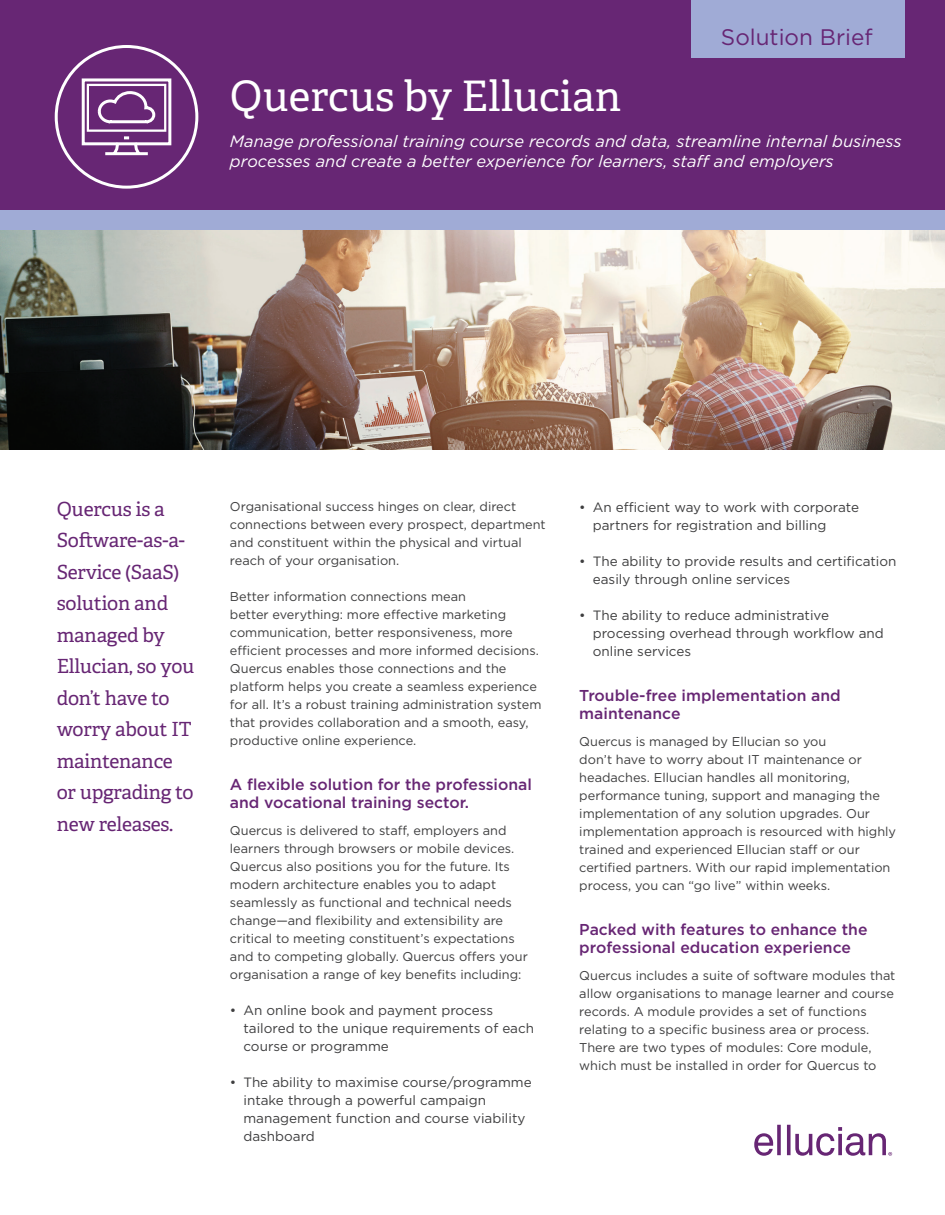
<style>
.page{position:relative;width:945px;height:1215px;background:#fff}
.page>*{position:absolute;margin:0;border:0;box-sizing:border-box;transform-origin:0 0}
.t1{font:42px "Adelle";color:#fff}
.t2{font:22.5px "Gotham";color:#672674}
.t3{font:19.5px/31.5px "Adelle";letter-spacing:-.01em;color:#672674}
.t4{font:italic 16.5px/19.8px "Gotham";color:#fff}
.t5{font:500 15.75px/18px "Gotham";color:#672674}
.t6{font:13.5px/18px "Gotham";color:#3e3e3f}
.t7{font:12.75px/18px "Gotham";color:#3e3e3f}
</style>
<div class="page">
<img style="left:1px;top:230px;width:944px;height:220px">
<div style="left:0;top:0;width:945px;height:212px;background:#672674"></div>
<div style="left:0;top:210px;width:945px;height:20px;background:#a0abd6"></div>
<div style="left:55px;top:45px;width:143px;height:144px;border:3px solid #fff;border-radius:50%"></div>
<div style="left:691px;top:0;width:214px;height:58px;background:#a0abd6"></div>
<svg style="left:754px;top:1125px;width:138px;height:31px"></svg>
<svg style="left:81px;top:78px;width:91px;height:78px"></svg>
<h2 class="t2" style="left:721px;top:23px;width:153px">Solution Brief</h2>
<h1 class="t1" style="left:230px;top:65px;width:393px">Quercus by Ellucian</h1>
<p class="t4" style="left:230px;top:131px;width:673px">Manage professional training course records and data, streamline internal business processes and create a better experience for learners, staff and employers</p>
<h3 class="t3" style="left:57px;top:492px;width:139px">Quercus is a<br>Software-as-a-<br>Service (SaaS) solution and managed by<br>Ellucian, so you don’t have to worry about IT maintenance or upgrading to new releases.</h3>
<p class="t7" style="left:230px;top:497px;width:317px">Organisational success hinges on clear, direct connections between every prospect, department and constituent within the physical and virtual reach of your organisation.</p>
<p class="t7" style="left:230px;top:587px;width:313px">Better information connections mean<br>better everything: more effective marketing communication, better responsiveness, more efficient processes and more informed decisions.<br>Quercus enables those connections and the platform helps you create a seamless experience for all. It’s a robust training administration system that provides collaboration and a smooth, easy, productive online experience.</p>
<p class="t5" style="left:230px;top:775px;width:304px">A flexible solution for the professional and vocational training sector.</p>
<p class="t7" style="left:230px;top:821px;width:299px">Quercus is delivered to staff, employers and learners through browsers or mobile devices.<br>Quercus also positions you for the future. Its modern architecture enables you to adapt seamlessly as functional and technical needs change—and flexibility and extensibility are critical to meeting constituent’s expectations and to competing globally. Quercus offers your organisation a range of key benefits including:</p>
<p class="t6" style="left:243px;top:1001px;width:292px;text-indent:-14px">• An online book and payment process tailored to the unique requirements of each course or programme</p>
<p class="t6" style="left:243px;top:1073px;width:290px;text-indent:-14px">• The ability to maximise course/programme intake through a powerful campaign management function and course viability dashboard</p>
<p class="t6" style="left:593px;top:498px;width:268px;text-indent:-14px">• An efficient way to work with corporate partners for registration and billing</p>
<p class="t6" style="left:593px;top:552px;width:305px;text-indent:-14px">• The ability to provide results and certification easily through online services</p>
<p class="t6" style="left:593px;top:606px;width:293px;text-indent:-14px">• The ability to reduce administrative processing overhead through workflow and online services</p>
<p class="t5" style="left:579px;top:686px;width:263px">Trouble-free implementation and maintenance</p>
<p class="t7" style="left:579px;top:732px;width:318px">Quercus is managed by Ellucian so you<br>don’t have to worry about IT maintenance or headaches. Ellucian handles all monitoring, performance tuning, support and managing the implementation of any solution upgrades. Our implementation approach is resourced with highly trained and experienced Ellucian staff or our certified partners. With our rapid implementation process, you can “go live” within weeks.</p>
<p class="t5" style="left:579px;top:920px;width:290px">Packed with features to enhance the professional education experience</p>
<p class="t7" style="left:579px;top:966px;width:318px">Quercus includes a suite of software modules that allow organisations to manage learner and course records. A module provides a set of functions relating to a specific business area or process.<br>There are two types of modules: Core module, which must be installed in order for Quercus to</p>
</div>
